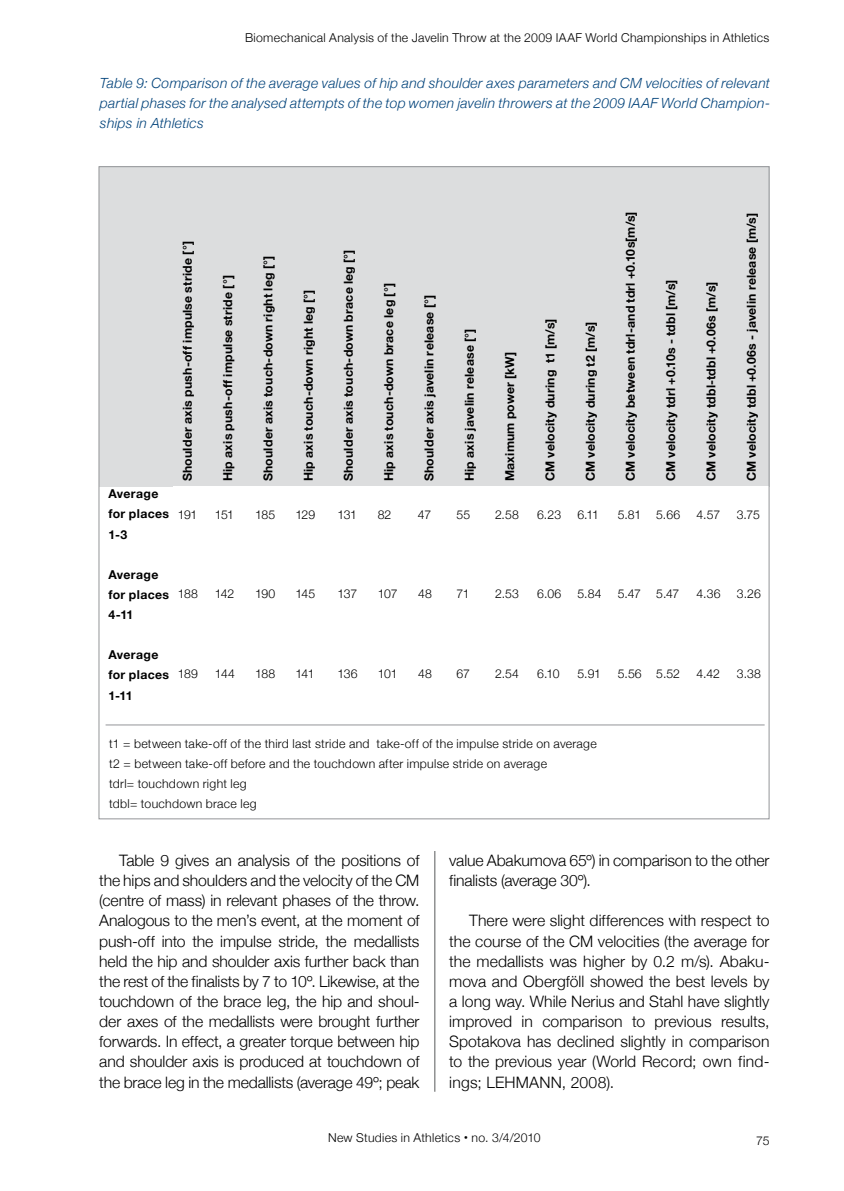
<style>
.page{position:relative;width:844px;height:1191px;background:#fff}
.page>*{position:absolute;margin:0;border:0;box-sizing:border-box;transform-origin:0 0}
.t1{font:300 15.75px/20.1px "Helvetica Neue";letter-spacing:-.01em;color:#000;text-align:justify}
.t2{font:italic 300 14px/20.1px "Helvetica Neue";letter-spacing:.02em;color:#00427a;text-align:justify}
.t3{font:700 12.25px/20.1px "Helvetica Neue";letter-spacing:.015em;color:#000}
.t4{font:300 12.25px/20.1px "Helvetica Neue";letter-spacing:.02em;color:#000}
.s1{font-weight:700;font-size:15.75px}
</style>
<div class="page">
<hr style="left:434px;top:74px;width:1px;height:1017px;background:#58595b">
<div style="left:99px;top:166px;width:670px;height:320px;background:#dcddde"></div>
<div style="left:99px;top:715px;width:670px;height:135px;background:#fff"></div>
<hr style="left:105px;top:724px;width:659px;height:1px;background:#939598">
<p class="t4" style="left:245px;top:27px;width:526px">Biomechanical Analysis of the Javelin Throw at the 2009 IAAF World Championships in Athletics</p>
<p class="t2" style="left:100px;top:73px;width:671px">Table 9: Comparison of the average values of hip and shoulder axes parameters and CM velocities of relevant partial phases for the analysed attempts of the top women javelin throwers at the 2009 IAAF World Champion&shy;ships in Athletics</p>
<p class="t3" style="left:108px;top:483px;width:62px">Average for places<br>1-3</p>
<p class="t3" style="left:108px;top:564px;width:62px">Average for places<br>4-11</p>
<p class="t3" style="left:108px;top:644px;width:62px">Average for places<br>1-11</p>
<p class="t3" style="left:177px;top:481px;width:242px;rotate:-90deg">Shoulder axis push-off impulse stride [°]</p>
<p class="t3" style="left:217px;top:481px;width:208px;rotate:-90deg">Hip axis push-off impulse stride [°]</p>
<p class="t3" style="left:257px;top:481px;width:227px;rotate:-90deg">Shoulder axis touch-down right leg [°]</p>
<p class="t3" style="left:298px;top:481px;width:193px;rotate:-90deg">Hip axis touch-down right leg [°]</p>
<p class="t3" style="left:338px;top:481px;width:233px;rotate:-90deg">Shoulder axis touch-down brace leg [°]</p>
<p class="t3" style="left:378px;top:481px;width:200px;rotate:-90deg">Hip axis touch-down brace leg [°]</p>
<p class="t3" style="left:418px;top:481px;width:188px;rotate:-90deg">Shoulder axis javelin release [°]</p>
<p class="t3" style="left:459px;top:481px;width:154px;rotate:-90deg">Hip axis javelin release [°]</p>
<p class="t3" style="left:499px;top:481px;width:131px;rotate:-90deg">Maximum power [kW]</p>
<p class="t3" style="left:539px;top:481px;width:164px;rotate:-90deg">CM velocity during t1 [m/s]</p>
<p class="t3" style="left:579px;top:481px;width:161px;rotate:-90deg">CM velocity during t2 [m/s]</p>
<p class="t3" style="left:620px;top:481px;width:271px;rotate:-90deg">CM velocity between tdrl-and tdrl +0.10s[m/s]</p>
<p class="t3" style="left:660px;top:481px;width:203px;rotate:-90deg">CM velocity tdrl +0.10s - tdbl [m/s]</p>
<p class="t3" style="left:700px;top:481px;width:201px;rotate:-90deg">CM velocity tdbl-tdbl +0.06s [m/s]</p>
<p class="t3" style="left:740px;top:481px;width:269px;rotate:-90deg">CM velocity tdbl +0.06s - javelin release [m/s]</p>
<p class="t4" style="left:178px;top:504px;width:21px">191</p>
<p class="t4" style="left:215px;top:504px;width:21px">151</p>
<p class="t4" style="left:255px;top:504px;width:22px">185</p>
<p class="t4" style="left:295px;top:504px;width:21px">129</p>
<p class="t4" style="left:337px;top:504px;width:21px">131</p>
<p class="t4" style="left:377px;top:504px;width:15px">82</p>
<p class="t4" style="left:418px;top:504px;width:15px">47</p>
<p class="t4" style="left:456px;top:504px;width:15px">55</p>
<p class="t4" style="left:495px;top:504px;width:25px">2.58</p>
<p class="t4" style="left:537px;top:504px;width:26px">6.23</p>
<p class="t4" style="left:577px;top:504px;width:23px">6.11</p>
<p class="t4" style="left:617px;top:504px;width:64px">5.81 5.66</p>
<p class="t4" style="left:696px;top:504px;width:25px">4.57</p>
<p class="t4" style="left:736px;top:504px;width:25px">3.75</p>
<p class="t4" style="left:178px;top:583px;width:22px">188</p>
<p class="t4" style="left:215px;top:583px;width:21px">142</p>
<p class="t4" style="left:255px;top:583px;width:22px">190</p>
<p class="t4" style="left:295px;top:583px;width:21px">145</p>
<p class="t4" style="left:337px;top:583px;width:21px">137</p>
<p class="t4" style="left:377px;top:583px;width:21px">107</p>
<p class="t4" style="left:418px;top:583px;width:15px">48</p>
<p class="t4" style="left:456px;top:583px;width:15px">71</p>
<p class="t4" style="left:495px;top:583px;width:25px">2.53</p>
<p class="t4" style="left:537px;top:583px;width:26px">6.06</p>
<p class="t4" style="left:577px;top:583px;width:26px">5.84</p>
<p class="t4" style="left:617px;top:583px;width:63px">5.47 5.47</p>
<p class="t4" style="left:696px;top:583px;width:25px">4.36</p>
<p class="t4" style="left:736px;top:583px;width:26px">3.26</p>
<p class="t4" style="left:178px;top:664px;width:22px">189</p>
<p class="t4" style="left:215px;top:664px;width:21px">144</p>
<p class="t4" style="left:255px;top:664px;width:22px">188</p>
<p class="t4" style="left:295px;top:664px;width:20px">141</p>
<p class="t4" style="left:337px;top:664px;width:22px">136</p>
<p class="t4" style="left:377px;top:664px;width:21px">101</p>
<p class="t4" style="left:418px;top:664px;width:15px">48</p>
<p class="t4" style="left:456px;top:664px;width:15px">67</p>
<p class="t4" style="left:495px;top:664px;width:25px">2.54</p>
<p class="t4" style="left:537px;top:664px;width:24px">6.10</p>
<p class="t4" style="left:577px;top:664px;width:25px">5.91</p>
<p class="t4" style="left:617px;top:664px;width:64px">5.56 5.52</p>
<p class="t4" style="left:696px;top:664px;width:25px">4.42</p>
<p class="t4" style="left:736px;top:664px;width:26px">3.38</p>
<p class="t4" style="left:109px;top:733px;width:489px">t1 = between take-off of the third last stride and take-off of the impulse stride on average t2 = between take-off before and the touchdown after impulse stride on average<br>tdrl= touchdown right leg<br>tdbl= touchdown brace leg</p>
<p class="t1" style="left:99px;top:850px;width:321px;text-indent:20px">Table 9 gives an analysis of the positions of the hips and shoulders and the velocity of the CM (centre of mass) in relevant phases of the throw.<br>Analogous to the men’s event, at the moment of push-off into the impulse stride, the medallists held the hip and shoulder axis further back than the rest of the finalists by 7 to 10º. Likewise, at the touchdown of the brace leg, the hip and shoul&shy;der axes of the medallists were brought further forwards. In effect, a greater torque between hip and shoulder axis is produced at touchdown of the brace leg in the medallists (average 49º; peak</p>
<p class="t1" style="left:449px;top:850px;width:321px">value Abakumova 65º) in comparison to the other finalists (average 30º).</p>
<p class="t1" style="left:449px;top:910px;width:321px;text-indent:20px">There were slight differences with respect to the course of the CM velocities (the average for the medallists was higher by 0.2 m/s). Abaku&shy;mova and Obergföll showed the best levels by a long way. While Nerius and Stahl have slightly improved in comparison to previous results, Spotakova has declined slightly in comparison to the previous year (World Record; own find&shy;ings; LEHMANN, 2008).</p>
<p class="t4" style="left:328px;top:1127px;width:214px">New Studies in Athletics <span class="s1">·</span> no. 3/4/2010</p>
<p class="t4" style="left:756px;top:1130px;width:15px">75</p>
</div>
